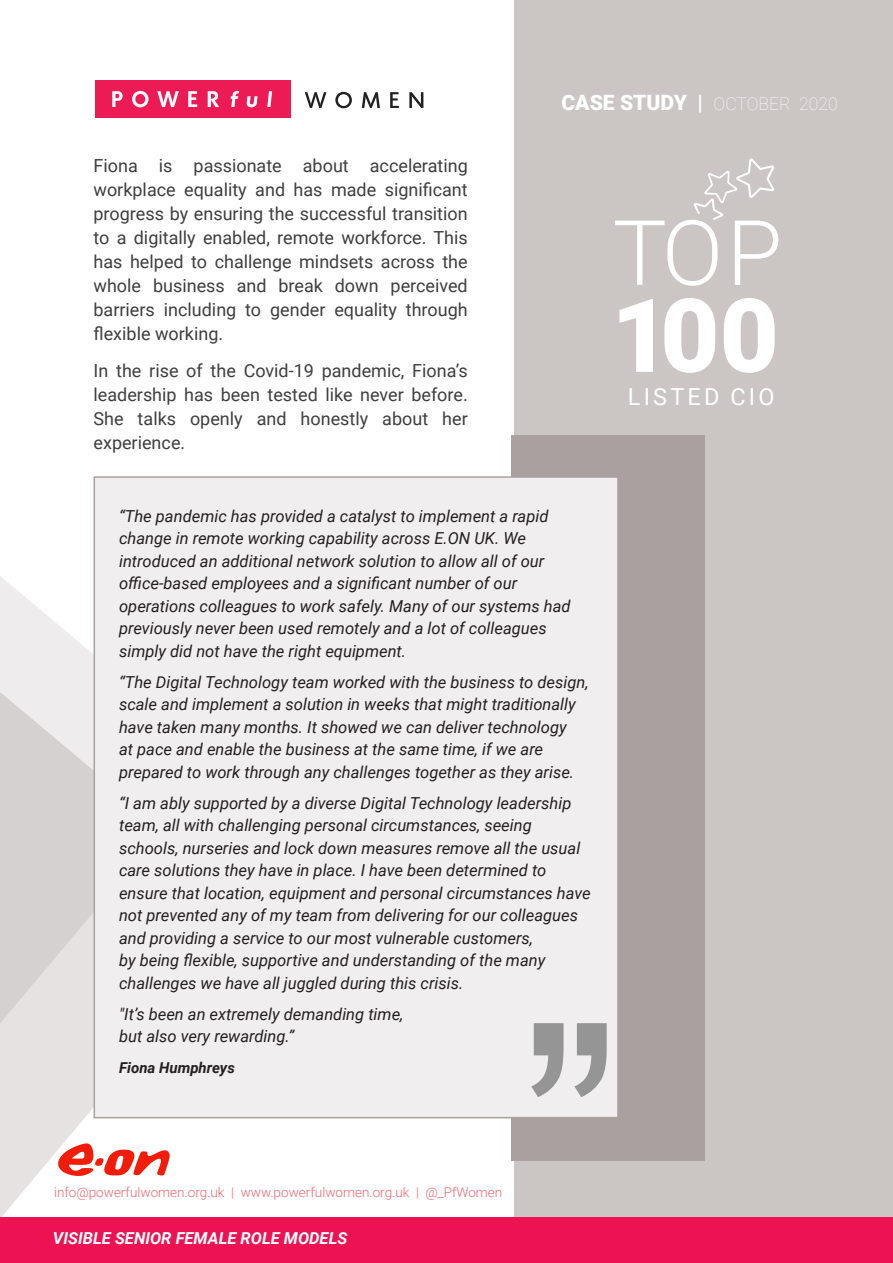
<style>
.page{position:relative;width:893px;height:1263px;background:#fff}
.page>*{position:absolute;margin:0;border:0;box-sizing:border-box;transform-origin:0 0}
.t1{font:900 102.45px "Roboto";color:#fff}
.t2{font:300 90.45px "Roboto";color:#fff}
.case_study_style{font:23.55px "Roboto";letter-spacing:.135em;color:#fff}
.case_study_style-2{font:18px/24px "Roboto";color:#3e3e3f;text-align:justify}
.t3{font:100 17.55px "Roboto";color:#fff}
.Pink_Quote{font:italic 16.5px/22.5px "Roboto";color:#231f20}
.Pink_Quote-2{font:italic 700 16.5px "Roboto";color:#fff}
.Pink_Quote-3{font:italic 700 15px "Roboto";color:#231f20}
.t4{font:300 13.5px "Roboto";color:#f16671}
.s1{font-weight:900;font-size:21.15px}
</style>
<div class="page">
<div style="left:514px;top:0;width:379px;height:1263px;background:#cbc5c4"></div>
<svg style="left:0;top:542px;width:259px;height:676px"></svg>
<div style="left:0;top:1218px;width:893px;height:45px;background:#ed1352"></div>
<svg style="left:305px;top:92px;width:21px;height:16px"></svg>
<svg style="left:335px;top:92px;width:17px;height:16px"></svg>
<svg style="left:362px;top:92px;width:18px;height:16px"></svg>
<svg style="left:390px;top:92px;width:9px;height:16px"></svg>
<svg style="left:409px;top:92px;width:14px;height:16px"></svg>
<div style="left:96px;top:80px;width:195px;height:38px;background:#ed1b55"></div>
<svg style="left:112px;top:91px;width:11px;height:16px"></svg>
<svg style="left:132px;top:91px;width:16px;height:16px"></svg>
<svg style="left:157px;top:91px;width:22px;height:16px"></svg>
<svg style="left:188px;top:91px;width:9px;height:16px"></svg>
<svg style="left:208px;top:91px;width:11px;height:16px"></svg>
<svg style="left:231px;top:91px;width:8px;height:16px"></svg>
<svg style="left:247px;top:96px;width:11px;height:11px"></svg>
<svg style="left:267px;top:91px;width:5px;height:16px"></svg>
<div style="left:511px;top:436px;width:194px;height:725px;background:#aaa09f"></div>
<div style="left:94px;top:476px;width:525px;height:642px;background:#f0eeee;border:2px solid #aaa09f"></div>
<div style="left:54px;top:1142px;width:120px;height:35px;background:#fff"></div>
<svg style="left:54px;top:1143px;width:116px;height:33px"></svg>
<svg style="left:693px;top:158px;width:82px;height:62px"></svg>
<svg style="left:531px;top:1023px;width:76px;height:74px"></svg>
<p class="case_study_style-2" style="left:94px;top:153px;width:376px">Fiona is passionate about accelerating workplace equality and has made significant progress by ensuring the successful transition to a digitally enabled, remote workforce. This has helped to challenge mindsets across the whole business and break down perceived barriers including to gender equality through flexible working.</p>
<p class="case_study_style-2" style="left:94px;top:358px;width:376px">In the rise of the Covid-19 pandemic, Fiona’s leadership has been tested like never before.<br>She talks openly and honestly about her experience.</p>
<p class="t3" style="left:561px;top:92px;width:278px"><span class="s1">CASE STUDY |</span> OCTOBER 2020</p>
<p class="t2" style="left:613px;top:189px;width:171px">TOP</p>
<p class="t1" style="left:611px;top:264px;width:169px">100</p>
<p class="case_study_style" style="left:628px;top:380px;width:148px">LISTED CIO</p>
<p class="Pink_Quote" style="left:119px;top:504px;width:453px">“The pandemic has provided a catalyst to implement a rapid change in remote working capability across E.ON UK. We introduced an additional network solution to allow all of our office-based employees and a significant number of our operations colleagues to work safely. Many of our systems had previously never been used remotely and a lot of colleagues simply did not have the right equipment.</p>
<p class="Pink_Quote" style="left:119px;top:670px;width:471px">“The Digital Technology team worked with the business to design, scale and implement a solution in weeks that might traditionally have taken many months. It showed we can deliver technology<br>at pace and enable the business at the same time, if we are prepared to work through any challenges together as they arise.</p>
<p class="Pink_Quote" style="left:119px;top:791px;width:473px">“I am ably supported by a diverse Digital Technology leadership team, all with challenging personal circumstances, seeing schools, nurseries and lock down measures remove all the usual care solutions they have in place. I have been determined to ensure that location, equipment and personal circumstances have not prevented any of my team from delivering for our colleagues and providing a service to our most vulnerable customers,<br>by being flexible, supportive and understanding of the many challenges we have all juggled during this crisis.</p>
<p class="Pink_Quote" style="left:119px;top:1002px;width:286px">"It’s been an extremely demanding time, but also very rewarding.”</p>
<p class="Pink_Quote-3" style="left:119px;top:1057px;width:117px">Fiona Humphreys</p>
<p class="t4" style="left:54px;top:1182px;width:450px">info@powerfulwomen.org.uk | www.powerfulwomen.org.uk | @_PfWomen</p>
<p class="Pink_Quote-2" style="left:53px;top:1226px;width:296px">VISIBLE SENIOR FEMALE ROLE MODELS</p>
</div>
